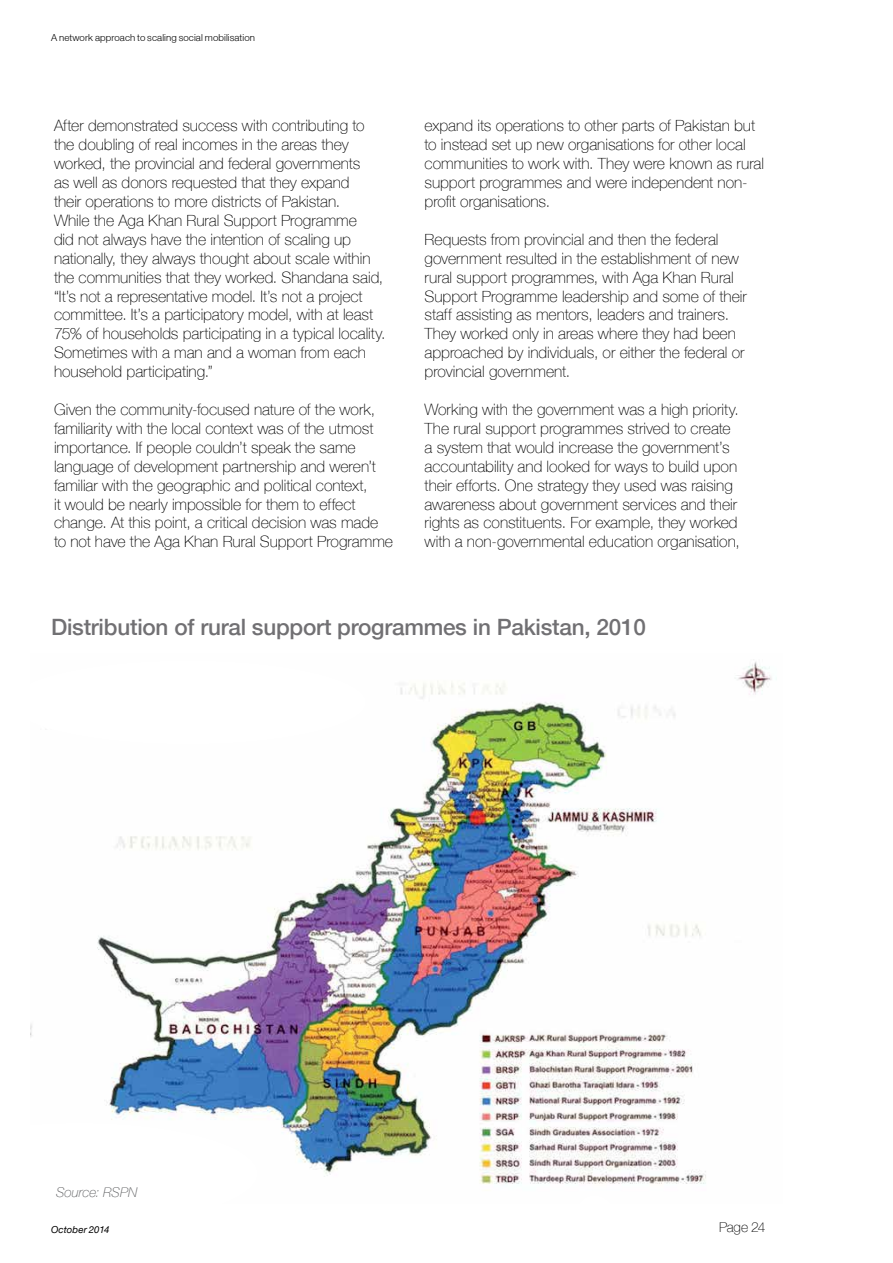
<style>
.page{position:relative;width:893px;height:1263px;background:#fff}
.page>*{position:absolute;margin:0;border:0;box-sizing:border-box;transform-origin:0 0}
.t1{font:500 22.5px "Helvetica Neue LT";letter-spacing:-.01em;color:#717073}
.t2{font:100 15.75px/18.9px "Helvetica Neue LT";color:#000}
.t3{font:100 13.8px "Helvetica Neue LT";letter-spacing:-.015em;color:#000}
.t4{font:italic 100 13.5px "Helvetica Neue LT";color:#58595b}
.t5{font:300 9.6px "Helvetica Neue LT";letter-spacing:.01em;color:#000}
.t6{font:italic 9.6px "Helvetica Neue LT";letter-spacing:.005em;color:#000}
</style>
<div class="page">
<img style="left:31px;top:662px;width:746px;height:522px">
<svg style="left:31px;top:662px;width:335px;height:82px"></svg>
<svg style="left:31px;top:1123px;width:226px;height:61px"></svg>
<p class="t5" style="left:51px;top:32px;width:206px">A network approach to scaling social mobilisation</p>
<p class="t2" style="left:54px;top:116px;width:333px">After demonstrated success with contributing to the doubling of real incomes in the areas they worked, the provincial and federal governments<br>as well as donors requested that they expand<br>their operations to more districts of Pakistan.<br>While the Aga Khan Rural Support Programme<br>did not always have the intention of scaling up nationally, they always thought about scale within the communities that they worked. Shandana said, “It’s not a representative model. It’s not a project committee. It’s a participatory model, with at least 75% of households participating in a typical locality.<br>Sometimes with a man and a woman from each household participating.”</p>
<p class="t2" style="left:54px;top:400px;width:341px">Given the community-focused nature of the work, familiarity with the local context was of the utmost importance. If people couldn’t speak the same language of development partnership and weren’t familiar with the geographic and political context,<br>it would be nearly impossible for them to effect change. At this point, a critical decision was made to not have the Aga Khan Rural Support Programme</p>
<p class="t2" style="left:425px;top:116px;width:341px">expand its operations to other parts of Pakistan but to instead set up new organisations for other local communities to work with. They were known as rural support programmes and were independent non&shy;profit organisations.</p>
<p class="t2" style="left:425px;top:230px;width:324px">Requests from provincial and then the federal government resulted in the establishment of new rural support programmes, with Aga Khan Rural Support Programme leadership and some of their staff assisting as mentors, leaders and trainers.<br>They worked only in areas where they had been approached by individuals, or either the federal or provincial government.</p>
<p class="t2" style="left:425px;top:400px;width:317px">Working with the government was a high priority.<br>The rural support programmes strived to create a system that would increase the government’s accountability and looked for ways to build upon their efforts. One strategy they used was raising awareness about government services and their rights as constituents. For example, they worked with a non-governmental education organisation,</p>
<h1 class="t1" style="left:51px;top:613px;width:596px">Distribution of rural support programmes in Pakistan, 2010</h1>
<p class="t4" style="left:56px;top:1184px;width:83px">Source: RSPN</p>
<p class="t6" style="left:51px;top:1224px;width:60px">October 2014</p>
<p class="t3" style="left:719px;top:1219px;width:48px">Page 24</p>
</div>
